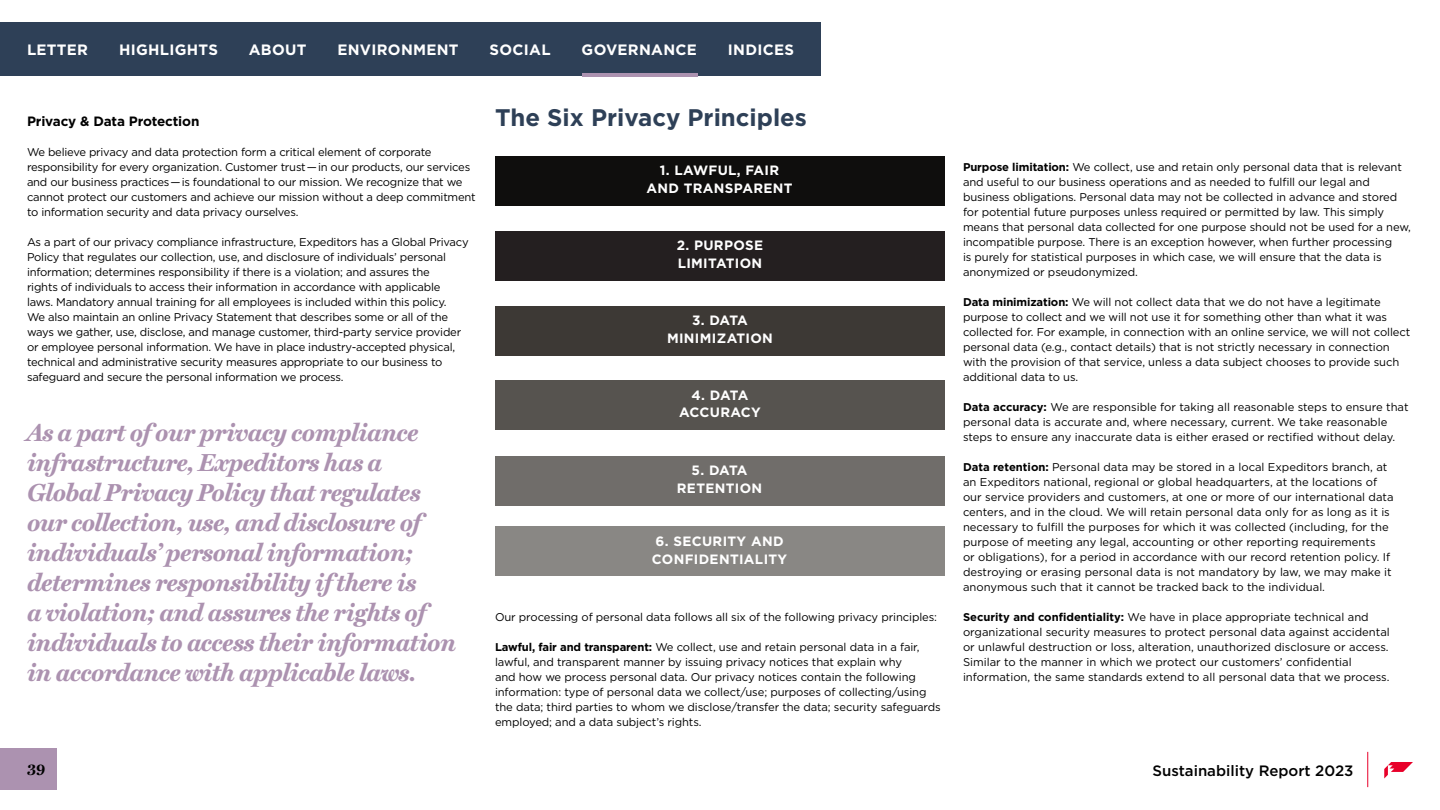
<style>
.page{position:relative;width:1440px;height:810px;background:#fff}
.page>*{position:absolute;margin:0;border:0;box-sizing:border-box;transform-origin:0 0}
.t1{font:italic 700 24.75px/30px "Miller Text";letter-spacing:-.02em;color:#ac92b0}
.t2{font:700 24px "Gotham";color:#2e4057}
.t3{font:700 15px "Gotham";letter-spacing:.02em;color:#fff}
.t4{font:500 15px "Gotham";color:#000}
.t5{font:700 15px "Miller Text";color:#000}
.t6{font:700 13.5px/17.2px "Gotham";letter-spacing:.025em;color:#fff;text-align:center}
.t7{font:700 13.5px "Gotham";letter-spacing:-.01em;color:#000}
.t8{font:700 13.5px/17.2px "Gotham";letter-spacing:-.005em;color:#fff;text-align:center}
.t9{font:11.25px/15px "Gotham";letter-spacing:-.01em;color:#000}
.s1{font-weight:700}
</style>
<div class="page">
<div style="left:0;top:749px;width:56px;height:41px;background:#ac92b0"></div>
<svg style="left:1384px;top:762px;width:29px;height:17px"></svg>
<hr style="left:1367px;top:752px;width:1px;height:35px;background:#e8002a">
<div style="left:0;top:22px;width:821px;height:54px;background:#2e4057"></div>
<hr style="left:582px;top:73px;width:116px;height:3px;background:#ac92b0">
<div style="left:495px;top:156px;width:450px;height:49px;background:#0f0e0d"></div>
<div style="left:495px;top:231px;width:450px;height:49px;background:#241f20"></div>
<div style="left:495px;top:306px;width:450px;height:49px;background:#3d3935"></div>
<div style="left:495px;top:380px;width:450px;height:50px;background:#56534f"></div>
<div style="left:495px;top:456px;width:450px;height:49px;background:#706d6a"></div>
<div style="left:495px;top:527px;width:450px;height:49px;background:#898784"></div>
<h3 class="t3" style="left:27px;top:40px;width:63px">LETTER</h3>
<h3 class="t3" style="left:119px;top:40px;width:100px">HIGHLIGHTS</h3>
<h3 class="t3" style="left:249px;top:40px;width:59px">ABOUT</h3>
<h3 class="t3" style="left:337px;top:40px;width:123px">ENVIRONMENT</h3>
<h3 class="t3" style="left:490px;top:40px;width:63px">SOCIAL</h3>
<h3 class="t3" style="left:582px;top:40px;width:117px">GOVERNANCE</h3>
<h3 class="t3" style="left:728px;top:40px;width:68px">INDICES</h3>
<p class="t7" style="left:27px;top:112px;width:174px">Privacy &amp; Data Protection</p>
<p class="t9" style="left:27px;top:144px;width:450px">We believe privacy and data protection form a critical element of corporate responsibility for every organization. Customer trust — in our products, our services and our business practices — is foundational to our mission. We recognize that we cannot protect our customers and achieve our mission without a deep commitment to information security and data privacy ourselves.</p>
<p class="t9" style="left:27px;top:234px;width:443px">As a part of our privacy compliance infrastructure, Expeditors has a Global Privacy Policy that regulates our collection, use, and disclosure of individuals’ personal information; determines responsibility if there is a violation; and assures the<br>rights of individuals to access their information in accordance with applicable laws. Mandatory annual training for all employees is included within this policy.<br>We also maintain an online Privacy Statement that describes some or all of the ways we gather, use, disclose, and manage customer, third-party service provider or employee personal information. We have in place industry-accepted physical, technical and administrative security measures appropriate to our business to safeguard and secure the personal information we process.</p>
<p class="t1" style="left:27px;top:416px;width:431px">As a part of our privacy compliance infrastructure, Expeditors has a Global Privacy Policy that regulates our collection, use, and disclosure of individuals’ personal information; determines responsibility if there is<br>a violation; and assures the rights of individuals to access their information in accordance with applicable laws.</p>
<h3 class="t5" style="left:27px;top:758px;width:20px">39</h3>
<h2 class="t2" style="left:495px;top:102px;width:314px">The Six Privacy Principles</h2>
<p class="t6" style="left:647px;top:162px;width:148px">1. LAWFUL, FAIR<br>AND TRANSPARENT</p>
<p class="t6" style="left:677px;top:237px;width:88px;text-align:left">2. PURPOSE<br>LIMITATION</p>
<p class="t6" style="left:667px;top:312px;width:107px">3. DATA<br>MINIMIZATION</p>
<p class="t8" style="left:679px;top:386px;width:83px">4. DATA<br>ACCURACY</p>
<p class="t6" style="left:677px;top:462px;width:87px">5. DATA<br>RETENTION</p>
<p class="t6" style="left:652px;top:533px;width:137px;text-align:left">6. SECURITY AND<br>CONFIDENTIALITY</p>
<p class="t9" style="left:495px;top:609px;width:444px">Our processing of personal data follows all six of the following privacy principles:</p>
<p class="t9" style="left:495px;top:639px;width:447px"><span class="s1">Lawful, fair and transparent:</span> We collect, use and retain personal data in a fair, lawful, and transparent manner by issuing privacy notices that explain why<br>and how we process personal data. Our privacy notices contain the following information: type of personal data we collect/use; purposes of collecting/using the data; third parties to whom we disclose/transfer the data; security safeguards employed; and a data subject’s rights.</p>
<p class="t9" style="left:963px;top:159px;width:449px"><span class="s1">Purpose limitation:</span> We collect, use and retain only personal data that is relevant and useful to our business operations and as needed to fulfill our legal and business obligations. Personal data may not be collected in advance and stored for potential future purposes unless required or permitted by law. This simply means that personal data collected for one purpose should not be used for a new, incompatible purpose. There is an exception however, when further processing<br>is purely for statistical purposes in which case, we will ensure that the data is anonymized or pseudonymized.</p>
<p class="t9" style="left:963px;top:294px;width:449px"><span class="s1">Data minimization:</span> We will not collect data that we do not have a legitimate purpose to collect and we will not use it for something other than what it was collected for. For example, in connection with an online service, we will not collect personal data (e.g., contact details) that is not strictly necessary in connection with the provision of that service, unless a data subject chooses to provide such additional data to us.</p>
<p class="t9" style="left:963px;top:399px;width:447px"><span class="s1">Data accuracy:</span> We are responsible for taking all reasonable steps to ensure that personal data is accurate and, where necessary, current. We take reasonable steps to ensure any inaccurate data is either erased or rectified without delay.</p>
<p class="t9" style="left:963px;top:459px;width:432px"><span class="s1">Data retention:</span> Personal data may be stored in a local Expeditors branch, at an Expeditors national, regional or global headquarters, at the locations of our service providers and customers, at one or more of our international data centers, and in the cloud. We will retain personal data only for as long as it is necessary to fulfill the purposes for which it was collected (including, for the purpose of meeting any legal, accounting or other reporting requirements<br>or obligations), for a period in accordance with our record retention policy. If destroying or erasing personal data is not mandatory by law, we may make it anonymous such that it cannot be tracked back to the individual.</p>
<p class="t9" style="left:963px;top:609px;width:428px"><span class="s1">Security and confidentiality:</span> We have in place appropriate technical and organizational security measures to protect personal data against accidental or unlawful destruction or loss, alteration, unauthorized disclosure or access.<br>Similar to the manner in which we protect our customers’ confidential information, the same standards extend to all personal data that we process.</p>
<h3 class="t4" style="left:1153px;top:760px;width:203px">Sustainability Report 2023</h3>
</div>
